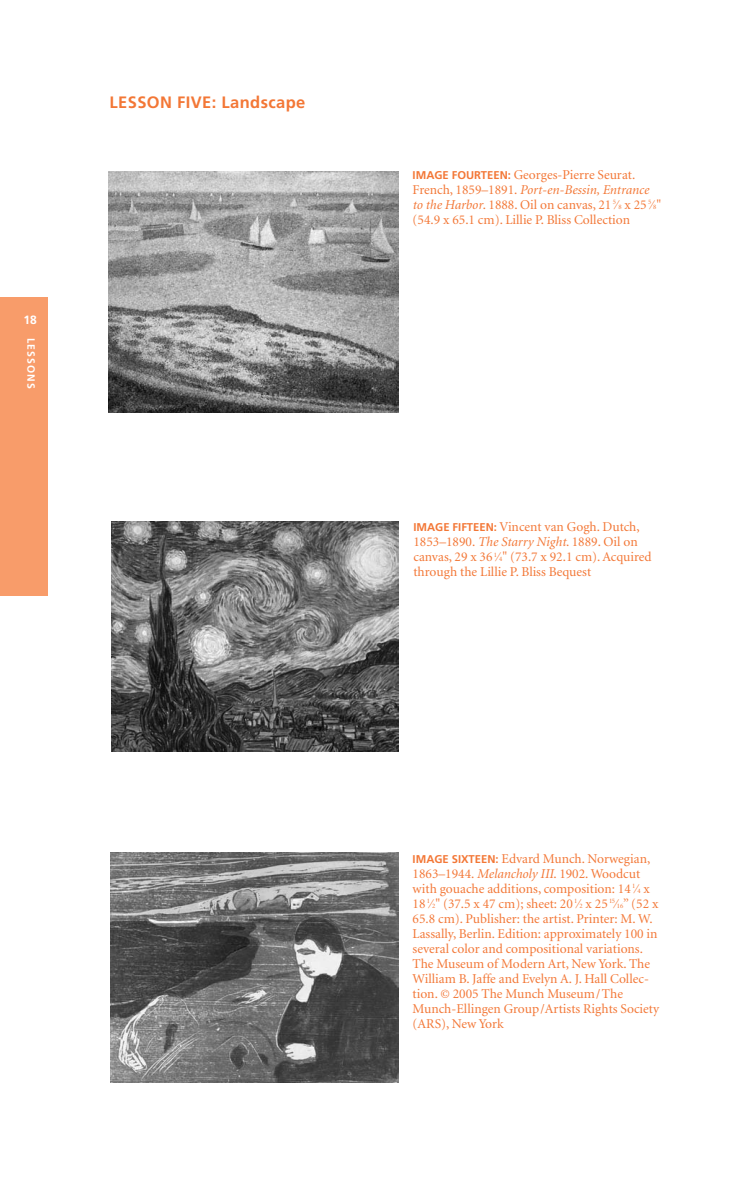
<style>
.page{position:relative;width:756px;height:1188px;background:#fff}
.page>*{position:absolute;margin:0;border:0;box-sizing:border-box;transform-origin:0 0}
.t1{font:700 16.5px "Frutiger";letter-spacing:.025em;color:#f37736}
.t2{font:13.5px/15px "Minion";color:#f37736}
.t3{font:700 12px "Frutiger";color:#fff}
.t4{font:700 10.5px "Frutiger";letter-spacing:.11em;color:#fff}
.s1{font-family:"Frutiger";font-weight:700;font-size:11.25px}
.s2{font-style:italic}
.s3{font-size:6.75px}
</style>
<div class="page">
<div style="left:0;top:297px;width:48px;height:299px;background:#f89c6a"></div>
<img style="left:108px;top:171px;width:290px;height:242px">
<img style="left:111px;top:521px;width:287px;height:231px">
<img style="left:110px;top:853px;width:288px;height:230px">
<p class="t1" style="left:110px;top:96px;width:198px">LESSON FIVE: Landscape</p>
<p class="t3" style="left:24px;top:315px;width:15px">18</p>
<p class="t4" style="left:35px;top:338px;width:53px;rotate:90deg">LESSONS</p>
<p class="t2" style="left:413px;top:168px;width:250px"><span class="s1">IMAGE FOURTEEN:</span> Georges-Pierre Seurat.<br>French, 1859–1891. <span class="s2">Port-en-Bessin, Entrance to the Harbor</span>. 1888. Oil on canvas, 21 <sup>5</sup>⁄<span class="s3">8</span> x 25 <sup>5</sup>⁄<span class="s3">8</span>" (54.9 x 65.1 cm). Lillie P. Bliss Collection</p>
<p class="t2" style="left:413px;top:521px;width:240px"><span class="s1">IMAGE FIFTEEN:</span> Vincent van Gogh. Dutch, 1853–1890. <span class="s2">The Starry Night</span>. 1889. Oil on canvas, 29 x 36 <sup>1</sup>⁄<span class="s3">4</span>" (73.7 x 92.1 cm). Acquired through the Lillie P. Bliss Bequest</p>
<p class="t2" style="left:413px;top:852px;width:248px"><span class="s1">IMAGE SIXTEEN:</span> Edvard Munch. Norwegian, 1863–1944. <span class="s2">Melancholy III</span>. 1902. Woodcut with gouache additions, composition: 14 <sup>1</sup>⁄<span class="s3">4</span> x 18 <sup>1</sup>⁄<span class="s3">2</span>" (37.5 x 47 cm); sheet: 20 <sup>1</sup>⁄<span class="s3">2</span> x 25 <sup>15</sup>⁄<span class="s3">16</span>” (52 x 65.8 cm). Publisher: the artist. Printer: M. W.<br>Lassally, Berlin. Edition: approximately 100 in several color and compositional variations.<br>The Museum of Modern Art, New York. The William B. Jaffe and Evelyn A. J. Hall Collec&shy;tion. © 2005 The Munch Museum/The Munch-Ellingen Group/Artists Rights Society (ARS), New York</p>
</div>
